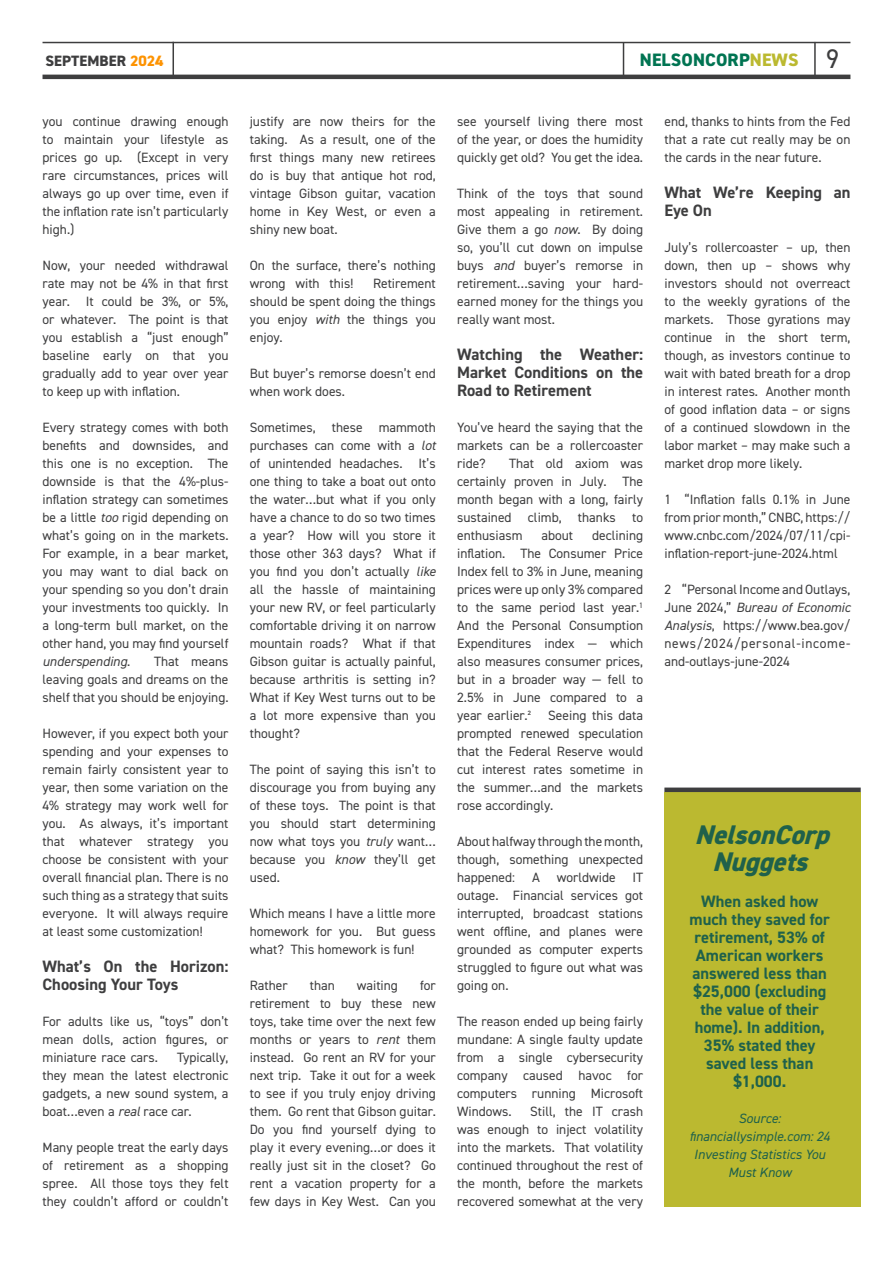
<style>
.page{position:relative;width:893px;height:1263px;background:#fff}
.page>*{position:absolute;margin:0;border:0;box-sizing:border-box;transform-origin:0 0}
.Italic_body{font:italic 800 27px/27px "DIN2014";color:#1f614b;text-align:center}
.t1{font:800 18px "DIN2014";letter-spacing:.01em;color:#007452}
.Italic_body-2{font:700 16.5px/18px "DIN2014";color:#1f614b;text-align:center}
.Body_intro{font:700 16.5px/18px "DIN2014";color:#3e3e3f}
.t2{font:800 15px "DIN2014";letter-spacing:.01em;color:#3e3e3f}
.Body_intro-2{font:13.5px/18px "DIN2014";color:#3e3e3f;text-align:justify}
.Italic_body-3{font:italic 13.5px/18px "DIN2014";color:#1f614b;text-align:center}
.s1{color:#fd9302}
.s2{color:#bbb930}
.s3{font-weight:400;font-size:27px;color:#3e3e3f}
.s4{font-style:italic}
</style>
<div class="page">
<hr style="left:43px;top:42px;width:807px;height:1px;background:#3e3e3f">
<hr style="left:623px;top:42px;width:1px;height:34px;background:#3e3e3f">
<hr style="left:814px;top:42px;width:2px;height:35px;background:#3e3e3f">
<hr style="left:172px;top:42px;width:2px;height:33px;background:#3e3e3f">
<hr style="left:43px;top:75px;width:807px;height:4px;background:#3e3e3f">
<div style="left:665px;top:792px;width:196px;height:415px;background:#bbb930"></div>
<div style="left:664px;top:787px;width:197px;height:5px;background:#3e3e3f"></div>
<p class="t2" style="left:45px;top:50px;width:120px">SEPTEMBER <span class="s1">2024</span></p>
<h2 class="t1" style="left:640px;top:48px;width:201px">NELSONCORP<span class="s2">NEWS</span> <span class="s3">9</span></h2>
<p class="Body_intro-2" style="left:43px;top:112px;width:188px">you continue drawing enough to maintain your lifestyle as prices go up. (Except in very rare circumstances, prices will always go up over time, even if the inflation rate isn’t particularly high.)</p>
<p class="Body_intro-2" style="left:43px;top:256px;width:188px">Now, your needed withdrawal rate may not be 4% in that first year. It could be 3%, or 5%, or whatever. The point is that you establish a “just enough” baseline early on that you gradually add to year over year to keep up with inflation.</p>
<p class="Body_intro-2" style="left:43px;top:418px;width:188px">Every strategy comes with both benefits and downsides, and this one is no exception. The downside is that the 4%-plus&shy;inflation strategy can sometimes be a little <span class="s4">too</span> rigid depending on what’s going on in the markets.<br>For example, in a bear market, you may want to dial back on your spending so you don’t drain your investments too quickly. In a long-term bull market, on the other hand, you may find yourself <span class="s4">underspending</span>.</p>
<p class="Body_intro-2" style="left:43px;top:652px;width:188px;text-indent:112px">That means leaving goals and dreams on the shelf that you should be enjoying.</p>
<p class="Body_intro-2" style="left:43px;top:724px;width:188px">However, if you expect both your spending and your expenses to remain fairly consistent year to year, then some variation on the 4% strategy may work well for you. As always, it’s important that whatever strategy you choose be consistent with your overall financial plan. There is no such thing as a strategy that suits everyone. It will always require at least some customization!</p>
<p class="Body_intro" style="left:43px;top:957px;width:188px">What’s On the Horizon:<br>Choosing Your Toys</p>
<p class="Body_intro-2" style="left:43px;top:1012px;width:188px">For adults like us, “toys” don’t mean dolls, action figures, or miniature race cars.</p>
<p class="Body_intro-2" style="left:43px;top:1048px;width:188px;text-indent:134px">Typically, they mean the latest electronic gadgets, a new sound system, a boat…even a <span class="s4">real</span> race car.</p>
<p class="Body_intro-2" style="left:43px;top:1138px;width:188px">Many people treat the early days of retirement as a shopping spree. All those toys they felt they couldn’t afford or couldn’t</p>
<p class="Body_intro-2" style="left:250px;top:112px;width:188px">justify are now theirs for the taking. As a result, one of the first things many new retirees do is buy that antique hot rod, vintage Gibson guitar, vacation home in Key West, or even a shiny new boat.</p>
<p class="Body_intro-2" style="left:250px;top:256px;width:188px">On the surface, there’s nothing wrong with this!</p>
<p class="Body_intro-2" style="left:250px;top:274px;width:188px;text-indent:123px">Retirement should be spent doing the things you enjoy <span class="s4">with</span> the things you enjoy.</p>
<p class="Body_intro-2" style="left:250px;top:364px;width:188px">But buyer’s remorse doesn’t end when work does.</p>
<p class="Body_intro-2" style="left:250px;top:418px;width:188px">Sometimes, these mammoth purchases can come with a <span class="s4">lot </span>of unintended headaches. It’s one thing to take a boat out onto the water…but what if you only have a chance to do so two times a year? How will you store it those other 363 days? What if you find you don’t actually <span class="s4">like </span>all the hassle of maintaining your new RV, or feel particularly comfortable driving it on narrow mountain roads? What if that Gibson guitar is actually painful, because arthritis is setting in?<br>What if Key West turns out to be a lot more expensive than you thought?</p>
<p class="Body_intro-2" style="left:250px;top:760px;width:188px">The point of saying this isn’t to discourage you from buying any of these toys. The point is that you should start determining now what toys you <span class="s4">truly</span> want… because you <span class="s4">know</span> they’ll get used.</p>
<p class="Body_intro-2" style="left:250px;top:904px;width:188px">Which means I have a little more homework for you. But guess what? This homework is fun!</p>
<p class="Body_intro-2" style="left:250px;top:976px;width:39px">Rather</p>
<p class="Body_intro-2" style="left:310px;top:976px;width:27px">than</p>
<p class="Body_intro-2" style="left:357px;top:976px;width:43px">waiting</p>
<p class="Body_intro-2" style="left:250px;top:976px;width:188px;text-indent:170px">for retirement to buy these new toys, take time over the next few months or years to <span class="s4">rent</span> them instead. Go rent an RV for your next trip. Take it out for a week to see if you truly enjoy driving them. Go rent that Gibson guitar.<br>Do you find yourself dying to play it every evening…or does it really just sit in the closet? Go rent a vacation property for a few days in Key West. Can you</p>
<p class="Body_intro-2" style="left:457px;top:112px;width:188px">see yourself living there most of the year, or does the humidity quickly get old? You get the idea.</p>
<p class="Body_intro-2" style="left:457px;top:184px;width:188px">Think of the toys that sound most appealing in retirement.<br>Give them a go <span class="s4">now</span>. By doing so, you’ll cut down on impulse buys <span class="s4">and</span> buyer’s remorse in retirement…saving your hard&shy;earned money for the things you really want most.</p>
<p class="Body_intro" style="left:457px;top:345px;width:188px;text-align:justify">Watching the Weather:<br>Market Conditions on the Road to Retirement</p>
<p class="Body_intro-2" style="left:457px;top:418px;width:188px">You’ve heard the saying that the markets can be a rollercoaster ride?</p>
<p class="Body_intro-2" style="left:457px;top:454px;width:188px;text-indent:52px">That old axiom was certainly proven in July. The month began with a long, fairly sustained climb, thanks to enthusiasm</p>
<p class="Body_intro-2" style="left:457px;top:526px;width:188px;text-indent:135px">declining inflation. The Consumer Price Index fell to 3% in June, meaning prices were up only 3% compared to the same period last year.<sup>1<br></sup>And the Personal Consumption Expenditures index — which also measures consumer prices, but in a broader way — fell to 2.5% in June compared to a year earlier.² Seeing this data prompted renewed speculation that the Federal Reserve would cut interest rates sometime in the summer…and the markets rose accordingly.</p>
<p class="Body_intro-2" style="left:457px;top:832px;width:188px">About halfway through the month, though, something unexpected happened: A worldwide IT outage. Financial services got interrupted, broadcast stations went offline, and planes were grounded as computer experts struggled to figure out what was going on.</p>
<p class="Body_intro-2" style="left:457px;top:1012px;width:188px">The reason ended up being fairly mundane: A single faulty update from a single cybersecurity company caused havoc for computers running Microsoft Windows.</p>
<p class="Body_intro-2" style="left:541px;top:526px;width:33px">about</p>
<p class="Body_intro-2" style="left:457px;top:1102px;width:188px;text-indent:73px">Still, the IT crash was enough to inject volatility into the markets. That volatility continued throughout the rest of the month, before the markets recovered somewhat at the very</p>
<p class="Body_intro-2" style="left:664px;top:112px;width:188px">end, thanks to hints from the Fed that a rate cut really may be on the cards in the near future.</p>
<p class="Body_intro" style="left:664px;top:183px;width:188px">What We’re Keeping an<br>Eye On</p>
<p class="Body_intro-2" style="left:664px;top:238px;width:188px">July’s rollercoaster – up, then down, then up – shows why investors should not overreact to the weekly gyrations of the markets. Those gyrations may continue in the short term, though, as investors continue to wait with bated breath for a drop in interest rates. Another month of good inflation data – or signs of a continued slowdown in the labor market – may make such a market drop more likely.</p>
<p class="Body_intro-2" style="left:664px;top:490px;width:188px">1 “Inflation falls 0.1% in June from prior month,” CNBC, https:// www.cnbc.com/2024/07/11/cpi&shy;inflation-report-june-2024.html</p>
<p class="Body_intro-2" style="left:664px;top:580px;width:188px">2 “Personal Income and Outlays, June 2024,” <span class="s4">Bureau of Economic Analysis</span>, https://www.bea.gov/ news/2024/personal-income&shy;and-outlays-june-2024</p>
<p class="Italic_body" style="left:695px;top:821px;width:145px">NelsonCorp<br>Nuggets</p>
<p class="Italic_body-2" style="left:690px;top:892px;width:142px">When asked how much they saved for retirement, 53% of<br>American workers answered less than $25,000 (excluding the value of their home). In addition,<br>35% stated they saved less than $1,000.</p>
<p class="Italic_body-3" style="left:738px;top:1109px;width:44px">Source:</p>
<p class="Italic_body-3" style="left:689px;top:1127px;width:142px">financiallysimple.com: 24<br>Investing Statistics You<br>Must Know</p>
</div>
